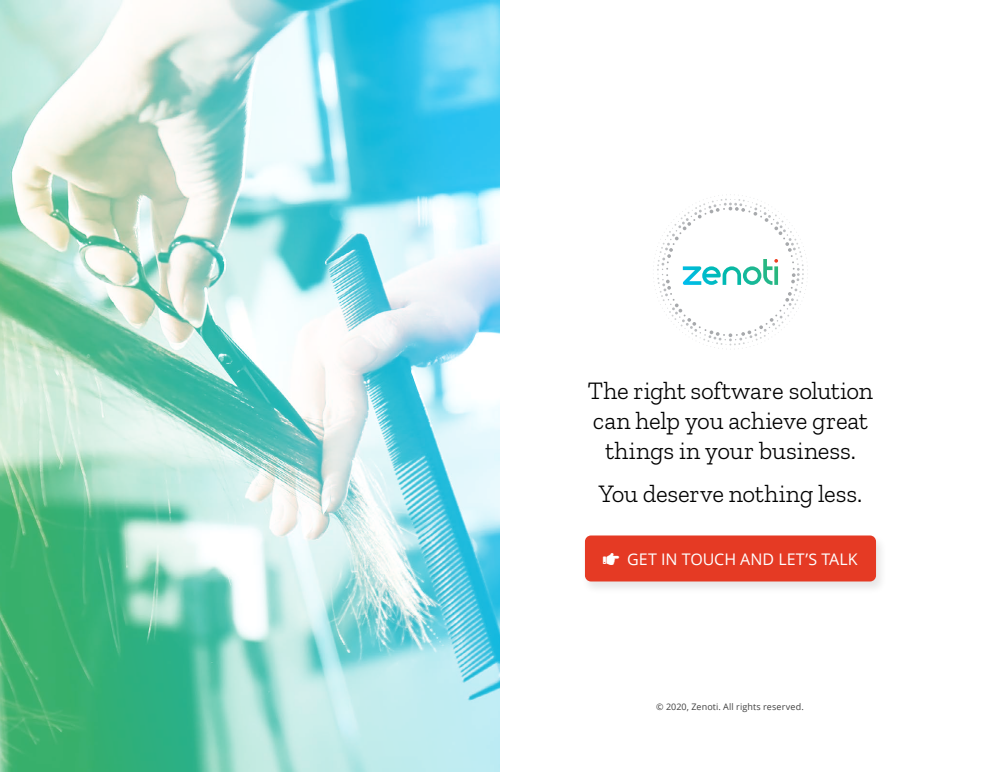
<style>
.page{position:relative;width:1000px;height:773px;background:#fff}
.page>*{position:absolute;margin:0;border:0;box-sizing:border-box;transform-origin:0 0}
.t1{font:300 25px/30px "Zilla Slab";letter-spacing:-.01em;color:#000;text-align:center}
.t2{font:16px "Open Sans";color:#fff}
.t3{font:9px "Open Sans";letter-spacing:.01em;color:#414141}
</style>
<div class="page">
<img style="left:0;top:0;width:500px;height:772px">
<div style="left:581px;top:534px;width:306px;height:61px;background:#000;opacity:.1"></div>
<div style="left:585px;top:536px;width:291px;height:46px;background:#e53a24;border-radius:6px"></div>
<svg style="left:653px;top:194px;width:155px;height:156px"></svg>
<p class="t1" style="left:588px;top:376px;width:287px">The right software solution can help you achieve great things in your business.</p>
<p class="t1" style="left:599px;top:479px;width:265px">You deserve nothing less.</p>
<p class="t2" style="left:627px;top:548px;width:232px">GET IN TOUCH AND LET’S TALK</p>
<p class="t3" style="left:656px;top:700px;width:149px">© 2020, Zenoti. All rights reserved.</p>
</div>
